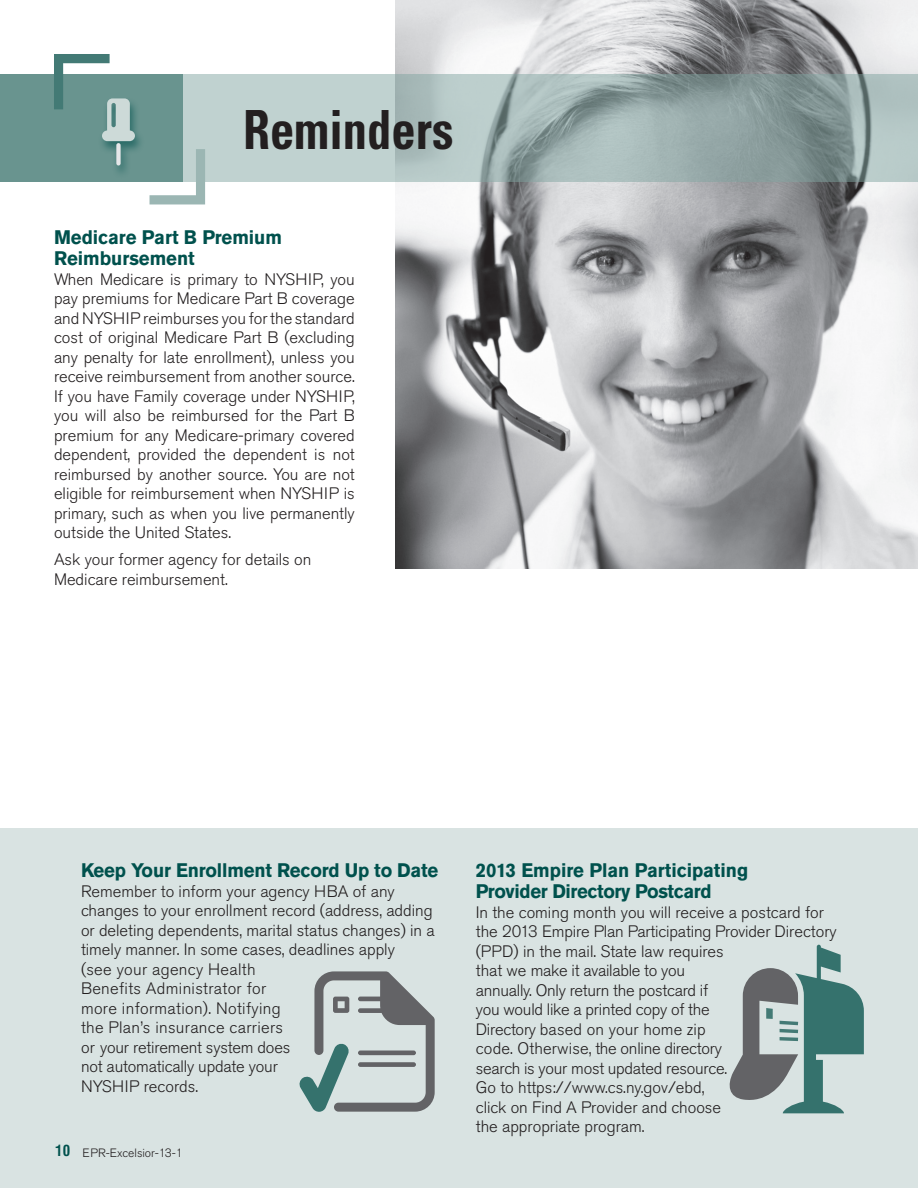
<style>
.page{position:relative;width:918px;height:1188px;background:#fff}
.page>*{position:absolute;margin:0;border:0;box-sizing:border-box;transform-origin:0 0}
.Main_Head{font:700 condensed 54px "Univers";color:#231f20;scale:.9 1}
.Body_Heads{font:700 19.5px/21px "Akzidenz Grotesk Std";letter-spacing:-.01em;color:#00514d;scale:.95 1}
.body{font:300 16.5px/19.5px "Akzidenz Grotesk Std";color:#231f20}
.body_justified{font:300 16.5px/19.5px "Akzidenz Grotesk Std";color:#231f20;text-align:justify}
.t1{font:300 12px "Akzidenz Grotesk Std";color:#231f20}
.s1{font-family:"Swiss 721 BT";font-weight:700;font-stretch:condensed;font-size:15px;color:#00514d}
</style>
<div class="page">
<img style="left:395px;top:0;width:523px;height:569px">
<svg style="left:182px;top:74px;width:736px;height:108px"></svg>
<div style="left:0;top:74px;width:182px;height:108px;background:#69948f"></div>
<div style="left:97px;top:97px;width:48px;height:82px;background:#00514d;opacity:.6"></div>
<div style="left:116px;top:143px;width:5px;height:23px;background:#e6e7e9;border-radius:2px"></div>
<svg style="left:54px;top:54px;width:81px;height:87px"></svg>
<svg style="left:150px;top:149px;width:55px;height:55px"></svg>
<div style="left:0;top:828px;width:918px;height:360px;background:#d9e3e2"></div>
<svg style="left:300px;top:971px;width:135px;height:141px"></svg>
<svg style="left:730px;top:945px;width:134px;height:168px"></svg>
<p class="Main_Head" style="left:243px;top:97px;width:235px">Reminders</p>
<p class="Body_Heads" style="left:54px;top:227px;width:242px">Medicare Part B Premium<br>Reimbursement</p>
<p class="body_justified" style="left:54px;top:270px;width:302px">When Medicare is primary to NYSHIP, you pay premiums for Medicare Part B coverage and NYSHIP reimburses you for the standard cost of original Medicare Part B (excluding any penalty for late enrollment), unless you receive reimbursement from another source.<br>If you have Family coverage under NYSHIP, you will also be reimbursed for the Part B premium for any Medicare-primary covered dependent, provided the dependent is not reimbursed by another source. You are not eligible for reimbursement when NYSHIP is primary, such as when you live permanently outside the United States.</p>
<p class="body" style="left:54px;top:550px;width:259px">Ask your former agency for details on<br>Medicare reimbursement.</p>
<p class="Body_Heads" style="left:81px;top:860px;width:378px">Keep Your Enrollment Record Up to Date</p>
<p class="body" style="left:81px;top:882px;width:355px">Remember to inform your agency HBA of any changes to your enrollment record (address, adding or deleting dependents, marital status changes) in a timely manner. In some cases, deadlines apply<br>(see your agency Health<br>Benefits Administrator for<br>more information). Notifying<br>the Plan’s insurance carriers<br>or your retirement system does<br>not automatically update your<br>NYSHIP records.</p>
<p class="t1" style="left:55px;top:1146px;width:129px"><span class="s1">10</span> EPR-Excelsior-13-1</p>
<p class="Body_Heads" style="left:476px;top:860px;width:288px">2013 Empire Plan Participating<br>Provider Directory Postcard</p>
<p class="body" style="left:476px;top:903px;width:362px">In the coming month you will receive a postcard for the 2013 Empire Plan Participating Provider Directory (PPD) in the mail. State law requires<br>that we make it available to you<br>annually. Only return the postcard if<br>you would like a printed copy of the<br>Directory based on your home zip<br>code. Otherwise, the online directory<br>search is your most updated resource.<br>Go to https://www.cs.ny.gov/ebd,<br>click on Find A Provider and choose<br>the appropriate program.</p>
</div>
